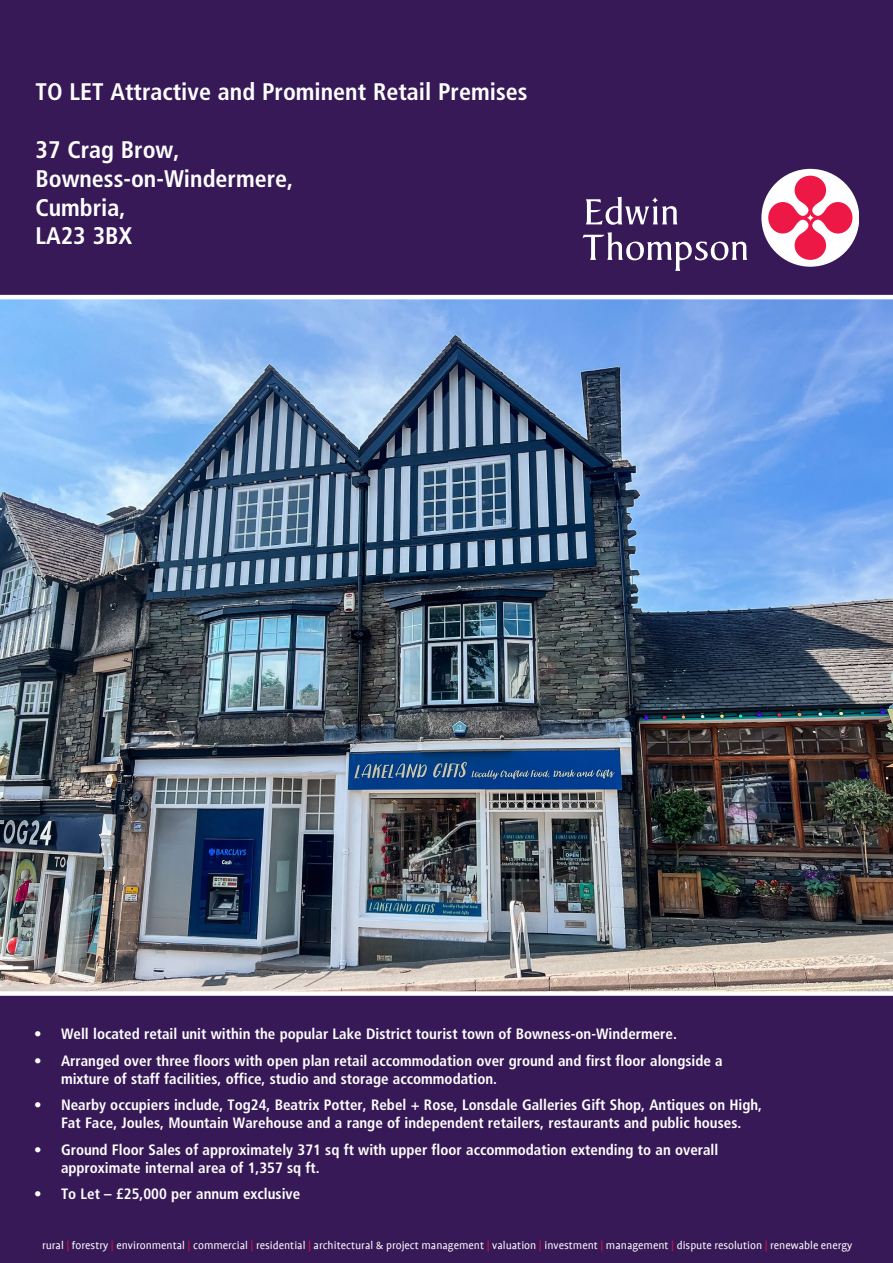
<style>
.page{position:relative;width:893px;height:1263px;background:#371957}
.page>*{position:absolute;margin:0;border:0;box-sizing:border-box;transform-origin:0 0}
.add{font:700 condensed 24px "Frutiger LT Std";color:#fff}
.t1{font:700 condensed 15px/18px "Frutiger LT Std";color:#fff}
.Text{font:12px "Profile";color:#fff}
.s1{color:#d7123e}
</style>
<div class="page">
<div style="left:761px;top:169px;width:98px;height:98px;background:#fff;border-radius:50%"></div>
<svg style="left:768px;top:176px;width:84px;height:84px"></svg>
<svg style="left:583px;top:232px;width:164px;height:39px"></svg>
<svg style="left:586px;top:197px;width:91px;height:28px"></svg>
<img style="left:0;top:299px;width:893px;height:692px">
<hr style="left:0;top:295px;width:893px;height:4px;background:#fff">
<div style="left:0;top:991px;width:893px;height:5px;background:#fff"></div>
<hr style="left:0;top:966px;width:28px;height:3px;background:#fff">
<div style="left:0;top:965px;width:13px;height:5px;background:#fff"></div>
<p class="add" style="left:36px;top:78px;width:493px">TO LET Attractive and Prominent Retail Premises</p>
<p class="add" style="left:36px;top:135px;width:146px">37 Crag Brow,</p>
<p class="add" style="left:36px;top:164px;width:259px">Bowness-on-Windermere,</p>
<p class="add" style="left:36px;top:193px;width:92px">Cumbria,</p>
<p class="add" style="left:36px;top:222px;width:98px">LA23 3BX</p>
<p class="t1" style="left:34px;top:1025px;width:644px">• Well located retail unit within the popular Lake District tourist town of Bowness-on-Windermere.</p>
<p class="t1" style="left:61px;top:1051px;width:663px;text-indent:-27px">• Arranged over three floors with open plan retail accommodation over ground and first floor alongside a mixture of staff facilities, office, studio and storage accommodation.</p>
<p class="t1" style="left:34px;top:1096px;width:730px;text-align:center">• Nearby occupiers include, Tog24, Beatrix Potter, Rebel + Rose, Lonsdale Galleries Gift Shop, Antiques on High,<br>Fat Face, Joules, Mountain Warehouse and a range of independent retailers, restaurants and public houses.</p>
<p class="t1" style="left:61px;top:1141px;width:659px;text-indent:-27px">• Ground Floor Sales of approximately 371 sq ft with upper floor accommodation extending to an overall approximate internal area of 1,357 sq ft.</p>
<p class="t1" style="left:34px;top:1185px;width:268px">• To Let – £25,000 per annum exclusive</p>
<p class="Text" style="left:42px;top:1239px;width:812px">rural <span class="s1">|</span> forestry <span class="s1">|</span> environmental <span class="s1">|</span> commercial <span class="s1">|</span> residential <span class="s1">|</span> architectural &amp; project management <span class="s1">|</span> valuation <span class="s1">|</span> investment <span class="s1">|</span> management <span class="s1">|</span> dispute resolution <span class="s1">|</span> renewable energy</p>
</div>
